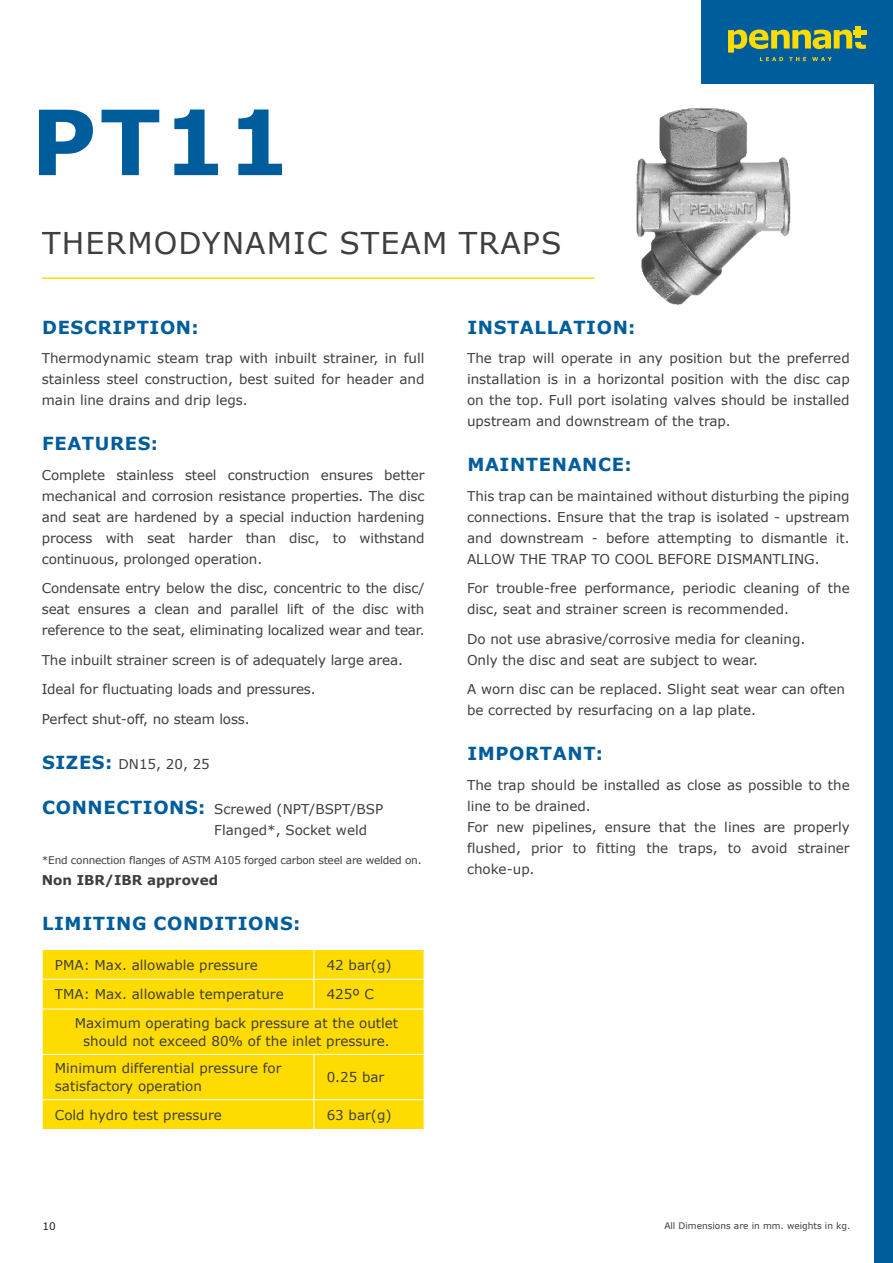
<style>
.page{position:relative;width:893px;height:1263px;background:#fff}
.page>*{position:absolute;margin:0;border:0;box-sizing:border-box;transform-origin:0 0}
.t1{font:700 90px "Verdana";color:#005d9c}
.t2{font:30px "Verdana";letter-spacing:.035em;color:#3e3e3f}
.t3{font:700 18px "Verdana";letter-spacing:.035em;color:#005d9c}
.t4{font:13.5px/21px "Verdana";color:#3e3e3f;text-align:justify}
.t5{font:700 13.5px "Verdana";color:#3e3e3f}
.t6{font:10.5px "Verdana";letter-spacing:-.02em;color:#3e3e3f}
.t7{font:10.5px "Verdana";color:#231f20}
.t8{font:9px "Verdana";color:#3e3e3f}
.s1{font-weight:700;font-size:18px;color:#005d9c}
</style>
<div class="page">
<div style="left:875px;top:0;width:18px;height:1263px;background:#005d9c"></div>
<div style="left:702px;top:0;width:191px;height:84px;background:#005d9c"></div>
<div style="left:853px;top:30px;width:14px;height:5px;background:#ffdc01"></div>
<div style="left:855px;top:26px;width:6px;height:12px;background:#ffdc01"></div>
<svg style="left:728px;top:30px;width:138px;height:31px"></svg>
<hr style="left:42px;top:277px;width:553px;height:2px;background:#ffdc01">
<div style="left:43px;top:950px;width:381px;height:179px;background:#ffdc01"></div>
<hr style="left:42px;top:979px;width:272px;height:1px;background:#fff">
<svg style="left:42px;top:950px;width:1px;height:59px"></svg>
<hr style="left:314px;top:979px;width:110px;height:1px;background:#fff">
<svg style="left:314px;top:950px;width:1px;height:59px"></svg>
<svg style="left:424px;top:950px;width:1px;height:59px"></svg>
<hr style="left:42px;top:1009px;width:272px;height:1px;background:#fff">
<hr style="left:314px;top:1009px;width:110px;height:1px;background:#fff">
<hr style="left:42px;top:1054px;width:272px;height:1px;background:#fff">
<hr style="left:314px;top:1054px;width:110px;height:1px;background:#fff">
<hr style="left:314px;top:1055px;width:1px;height:44px;background:#fff">
<hr style="left:42px;top:1099px;width:272px;height:1px;background:#fff">
<svg style="left:42px;top:1100px;width:1px;height:29px"></svg>
<hr style="left:314px;top:1099px;width:110px;height:1px;background:#fff">
<svg style="left:314px;top:1100px;width:1px;height:29px"></svg>
<svg style="left:424px;top:1100px;width:1px;height:29px"></svg>
<img style="left:636px;top:107px;width:155px;height:198px">
<p class="t1" style="left:31px;top:79px;width:262px">PT11</p>
<p class="t2" style="left:42px;top:222px;width:521px">THERMODYNAMIC STEAM TRAPS</p>
<p class="t3" style="left:42px;top:314px;width:158px">DESCRIPTION:</p>
<p class="t4" style="left:42px;top:348px;width:384px">Thermodynamic steam trap with inbuilt strainer, in full stainless steel construction, best suited for header and main line drains and drip legs.</p>
<p class="t3" style="left:42px;top:431px;width:117px">FEATURES:</p>
<p class="t4" style="left:42px;top:464px;width:384px">Complete stainless steel construction ensures better mechanical and corrosion resistance properties. The disc and seat are hardened by a special induction hardening process with seat harder than disc, to withstand continuous, prolonged operation.</p>
<p class="t4" style="left:42px;top:578px;width:384px">Condensate entry below the disc, concentric to the disc/ seat ensures a clean and parallel lift of the disc with reference to the seat, eliminating localized wear and tear.</p>
<p class="t4" style="left:42px;top:649px;width:363px">The inbuilt strainer screen is of adequately large area.</p>
<p class="t4" style="left:42px;top:679px;width:275px">Ideal for fluctuating loads and pressures.</p>
<p class="t4" style="left:42px;top:708px;width:209px">Perfect shut-off, no steam loss.</p>
<p class="t4" style="left:42px;top:753px;width:169px"><span class="s1">SIZES:</span> DN15, 20, 25</p>
<p class="t4" style="left:214px;top:798px;width:170px;text-indent:-172px"><span class="s1">CONNECTIONS:</span> Screwed (NPT/BSPT/BSP<br>Flanged*, Socket weld</p>
<p class="t6" style="left:42px;top:853px;width:381px">*End connection flanges of ASTM A105 forged carbon steel are welded on.</p>
<p class="t5" style="left:42px;top:871px;width:178px">Non IBR/IBR approved</p>
<p class="t3" style="left:42px;top:911px;width:260px">LIMITING CONDITIONS:</p>
<p class="t4" style="left:55px;top:954px;width:205px">PMA: Max. allowable pressure</p>
<p class="t4" style="left:327px;top:954px;width:66px">42 bar(g)</p>
<p class="t4" style="left:55px;top:984px;width:230px">TMA: Max. allowable temperature</p>
<p class="t4" style="left:327px;top:984px;width:49px">425º C</p>
<p class="t4" style="left:75px;top:1014px;width:325px;line-height:18px;text-align:center">Maximum operating back pressure at the outlet should not exceed 80% of the inlet pressure.</p>
<p class="t4" style="left:55px;top:1059px;width:228px;line-height:18px">Minimum differential pressure for satisfactory operation</p>
<p class="t4" style="left:327px;top:1067px;width:59px">0.25 bar</p>
<p class="t4" style="left:55px;top:1104px;width:169px">Cold hydro test pressure</p>
<p class="t4" style="left:327px;top:1104px;width:66px">63 bar(g)</p>
<p class="t3" style="left:467px;top:314px;width:170px">INSTALLATION:</p>
<p class="t4" style="left:467px;top:348px;width:384px">The trap will operate in any position but the preferred installation is in a horizontal position with the disc cap on the top. Full port isolating valves should be installed upstream and downstream of the trap.</p>
<p class="t3" style="left:467px;top:452px;width:166px">MAINTENANCE:</p>
<p class="t4" style="left:467px;top:485px;width:384px">This trap can be maintained without disturbing the piping connections. Ensure that the trap is isolated - upstream and downstream - before attempting to dismantle it.<br>ALLOW THE TRAP TO COOL BEFORE DISMANTLING.</p>
<p class="t4" style="left:467px;top:578px;width:384px">For trouble-free performance, periodic cleaning of the disc, seat and strainer screen is recommended.</p>
<p class="t4" style="left:467px;top:628px;width:340px">Do not use abrasive/corrosive media for cleaning.</p>
<p class="t4" style="left:467px;top:649px;width:292px">Only the disc and seat are subject to wear.</p>
<p class="t4" style="left:467px;top:679px;width:379px">A worn disc can be replaced. Slight seat wear can often</p>
<p class="t4" style="left:467px;top:700px;width:290px">be corrected by resurfacing on a lap plate.</p>
<p class="t3" style="left:467px;top:741px;width:137px">IMPORTANT:</p>
<p class="t4" style="left:467px;top:774px;width:384px">The trap should be installed as close as possible to the line to be drained.</p>
<p class="t4" style="left:467px;top:816px;width:384px">For new pipelines, ensure that the lines are properly flushed, prior to fitting the traps, to avoid strainer choke-up.</p>
<p class="t7" style="left:43px;top:1219px;width:15px">10</p>
<p class="t8" style="left:664px;top:1219px;width:188px">All Dimensions are in mm. weights in kg.</p>
</div>
